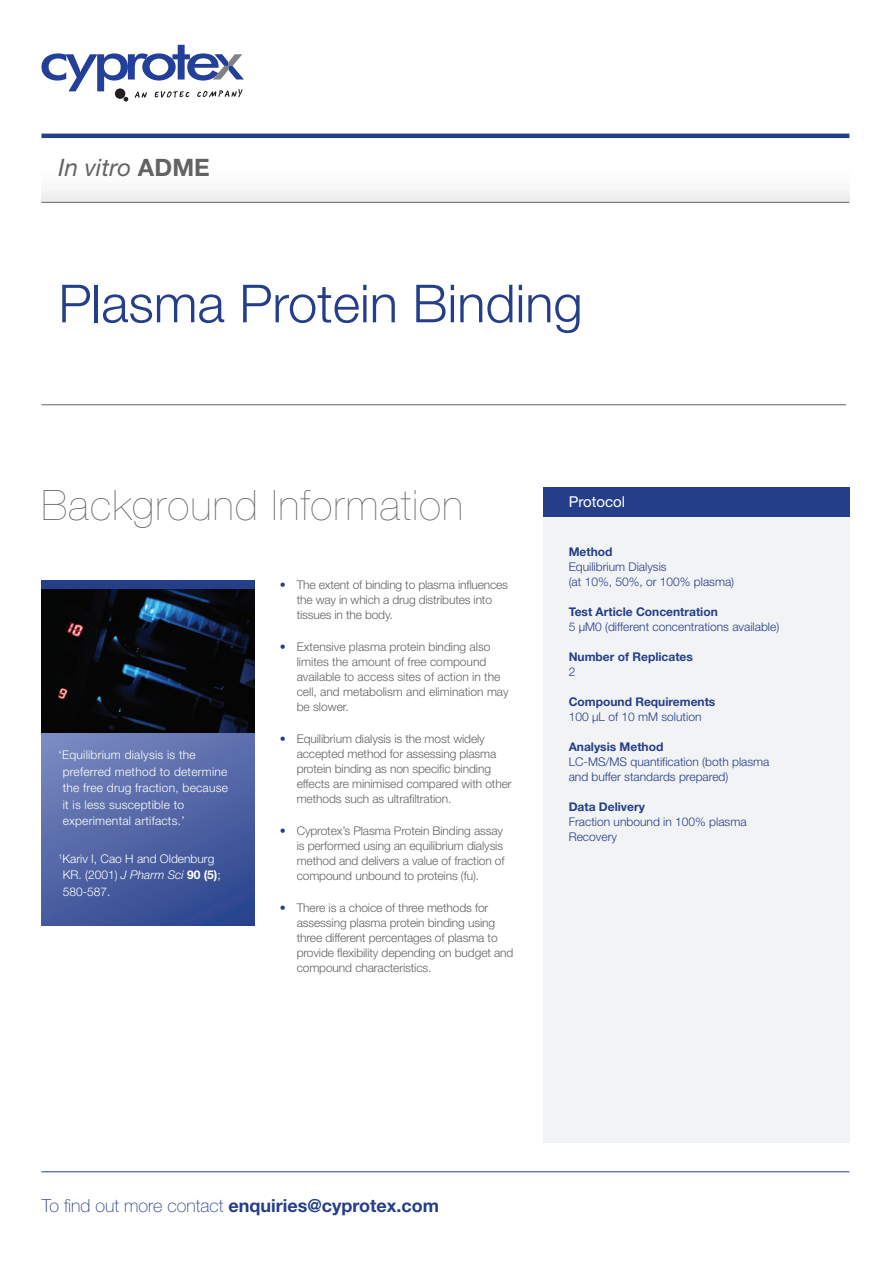
<style>
.page{position:relative;width:893px;height:1263px;background:#fff}
.page>*{position:absolute;margin:0;border:0;box-sizing:border-box;transform-origin:0 0}
.t1{font:300 52.5px "Helvetica Neue LT Std";color:#253e8a}
.t2{font:200 42px "Helvetica Neue LT Pro";letter-spacing:.03em;color:#636366}
.t3{font:italic 24px "Helvetica Neue LT Std";color:#636366}
.t4{font:700 18px "Helvetica Neue LT Std";color:#253e8a}
.t5{font:15px "Helvetica Neue LT Pro";color:#fff}
.t6{font:300 12px/15px "Helvetica Neue LT Std";letter-spacing:-.01em;color:#636366}
.t7{font:300 12px "Helvetica Neue LT Std";color:#253e8a}
.t8{font:300 12px/16.5px "Helvetica Neue LT Std";letter-spacing:.02em;color:#fff}
.t9{font:700 12px "Helvetica Neue LT Std";color:#253e8a}
.t10{font:300 12px/16.5px "Helvetica Neue LT Std";color:#fff}
.s1{font-family:"Helvetica Neue LT Pro";font-weight:700;font-style:normal}
.s2{font-style:italic}
.s3{font-weight:700}
.s4{color:#253e8a}
.s5{font-weight:100}
</style>
<div class="page">
<svg style="left:41px;top:133px;width:808px;height:69px"></svg>
<svg style="left:41px;top:45px;width:203px;height:57px"></svg>
<hr style="left:41px;top:1171px;width:808px;height:1px;background:#253e8a">
<hr style="left:41px;top:202px;width:808px;height:1px;background:#636366">
<hr style="left:41px;top:134px;width:808px;height:4px;background:#253e8a">
<hr style="left:41px;top:404px;width:805px;height:1px;background:#636366">
<div style="left:543px;top:516px;width:306px;height:627px;background:#f2f3f4"></div>
<div style="left:543px;top:487px;width:306px;height:29px;background:#253e8a"></div>
<img style="left:41px;top:589px;width:213px;height:144px">
<div style="left:41px;top:580px;width:213px;height:9px;background:#253e8a"></div>
<svg style="left:41px;top:733px;width:213px;height:193px;background:#5165a5"></svg>
<p class="t3" style="left:58px;top:153px;width:153px">In vitro <span class="s1">ADME</span></p>
<p class="t1" style="left:58px;top:271px;width:526px">Plasma Protein Binding</p>
<p class="t2" style="left:42px;top:480px;width:423px">Background Information</p>
<p class="t8" style="left:63px;top:746px;width:167px;text-indent:-4px">‘Equilibrium dialysis is the preferred method to determine the free drug fraction, because it is less susceptible to experimental artifacts.’</p>
<p class="t10" style="left:63px;top:850px;width:160px;text-indent:-4px"><sup>1</sup>Kariv I, Cao H and Oldenburg<br>KR. (2001) <span class="s2">J Pharm Sci</span> <span class="s3">90 (5)</span>;<br>580-587.</p>
<p class="t6" style="left:297px;top:577px;width:213px;text-indent:-17px"><span class="s4">•</span> The extent of binding to plasma influences the way in which a drug distributes into tissues in the body.</p>
<p class="t6" style="left:297px;top:639px;width:214px;text-indent:-17px"><span class="s4">•</span> Extensive plasma protein binding also limites the amount of free compound available to access sites of action in the cell, and metabolism and elimination may be slower.</p>
<p class="t6" style="left:297px;top:731px;width:216px;text-indent:-17px"><span class="s4">•</span> Equilibrium dialysis is the most widely accepted method for assessing plasma protein binding as non specific binding effects are minimised compared with other methods such as ultrafiltration.</p>
<p class="t6" style="left:297px;top:823px;width:209px;text-indent:-17px"><span class="s4">•</span> Cyprotex’s Plasma Protein Binding assay is performed using an equilibrium dialysis method and delivers a value of fraction of compound unbound to proteins (fu).</p>
<p class="t6" style="left:297px;top:900px;width:218px;text-indent:-17px"><span class="s4">•</span> There is a choice of three methods for assessing plasma protein binding using three different percentages of plasma to provide flexibility depending on budget and compound characteristics.</p>
<p class="t5" style="left:569px;top:492px;width:58px">Protocol</p>
<p class="t9" style="left:569px;top:544px;width:45px">Method</p>
<p class="t7" style="left:569px;top:559px;width:99px">Equilibrium Dialysis</p>
<p class="t7" style="left:569px;top:574px;width:167px">(at 10%, 50%, or 100% plasma)</p>
<p class="t9" style="left:569px;top:604px;width:151px">Test Article Concentration</p>
<p class="t7" style="left:569px;top:619px;width:212px">5 µM0 (different concentrations available)</p>
<p class="t9" style="left:569px;top:649px;width:126px">Number of Replicates</p>
<p class="t7" style="left:569px;top:664px;width:8px">2</p>
<p class="t9" style="left:569px;top:694px;width:148px">Compound Requirements</p>
<p class="t7" style="left:569px;top:709px;width:134px">100 µL of 10 mM solution</p>
<p class="t9" style="left:569px;top:739px;width:96px">Analysis Method</p>
<p class="t7" style="left:569px;top:754px;width:202px">LC-MS/MS quantification (both plasma</p>
<p class="t7" style="left:569px;top:769px;width:161px">and buffer standards prepared)</p>
<p class="t9" style="left:569px;top:799px;width:78px">Data Delivery</p>
<p class="t7" style="left:569px;top:814px;width:179px">Fraction unbound in 100% plasma</p>
<p class="t7" style="left:569px;top:829px;width:50px">Recovery</p>
<p class="t4" style="left:42px;top:1194px;width:399px"><span class="s5">To find out more contact</span> enquiries@cyprotex.com</p>
</div>
